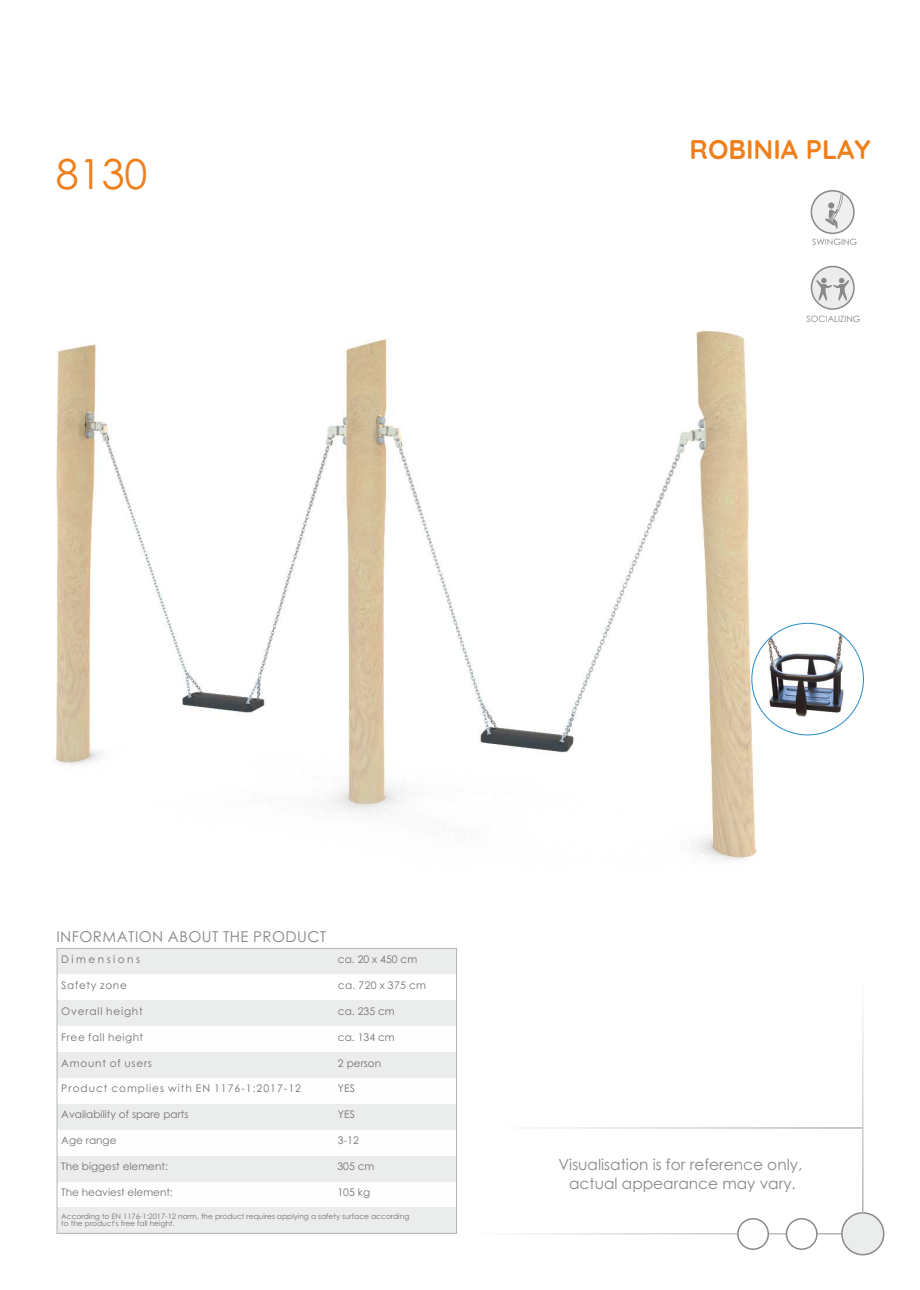
<style>
.page{position:relative;width:920px;height:1290px;background:#fff}
.page>*{position:absolute;margin:0;border:0;box-sizing:border-box;transform-origin:0 0}
.t1{font:41.4px "Century Gothic";color:#ef7f1a}
.t2{font:700 27px "Quicksand";color:#ef7f1a}
.t3{font:15.3px/18.3px "Century Gothic";color:#898989;text-align:center}
.t4{font:15px "Century Gothic";letter-spacing:.03em;color:#898989}
.t5{font:10.5px "Century Gothic";color:#727271}
.t6{font:10.5px "Century Gothic";letter-spacing:.095em;color:#727271}
.t7{font:10.5px "Century Gothic";letter-spacing:.05em;color:#727271}
.t8{font:10.5px "Century Gothic";letter-spacing:.08em;color:#727271}
.t9{font:10.5px "Century Gothic";letter-spacing:.075em;color:#727271}
.t10{font:10.5px "Century Gothic";letter-spacing:.025em;color:#727271}
.t11{font:10.5px "Century Gothic";letter-spacing:.235em;color:#727271}
.t12{font:10.5px "Century Gothic";letter-spacing:.065em;color:#727271}
.t13{font:8.7px "Century Gothic";color:#898989}
.t14{font:7.5px/7.5px "Century Gothic";color:#727271}
</style>
<div class="page">
<img style="left:55px;top:274px;width:809px;height:705px">
<hr style="left:470px;top:1233px;width:372px;height:1px;background:#b2b3b3">
<div style="left:57px;top:948px;width:277px;height:26px;background:#ebecec"></div>
<div style="left:334px;top:948px;width:123px;height:26px;background:#ebecec"></div>
<div style="left:57px;top:1000px;width:277px;height:26px;background:#ebecec"></div>
<div style="left:334px;top:1000px;width:123px;height:26px;background:#ebecec"></div>
<div style="left:57px;top:1052px;width:277px;height:26px;background:#ebecec"></div>
<div style="left:334px;top:1052px;width:123px;height:26px;background:#ebecec"></div>
<div style="left:57px;top:1104px;width:277px;height:26px;background:#ebecec"></div>
<div style="left:334px;top:1104px;width:123px;height:26px;background:#ebecec"></div>
<div style="left:57px;top:1156px;width:276px;height:25px;background:#ebecec"></div>
<div style="left:333px;top:1156px;width:124px;height:25px;background:#ebecec"></div>
<div style="left:57px;top:1207px;width:400px;height:26px;background:#ebecec"></div>
<hr style="left:57px;top:948px;width:1px;height:286px;background:#b2b3b3">
<hr style="left:456px;top:948px;width:1px;height:286px;background:#b2b3b3">
<hr style="left:57px;top:1233px;width:400px;height:1px;background:#b2b3b3">
<hr style="left:57px;top:948px;width:400px;height:1px;background:#b2b3b3">
<div style="left:841px;top:1212px;width:43px;height:43px;background:#ebecec;border:2px solid #898989;border-radius:50%"></div>
<div style="left:737px;top:1218px;width:32px;height:32px;background:#fefefe;border:2px solid #898989;border-radius:50%"></div>
<div style="left:786px;top:1218px;width:32px;height:32px;background:#fff;border:2px solid #898989;border-radius:50%"></div>
<hr style="left:862px;top:977px;width:1px;height:236px;background:#b2b3b3">
<hr style="left:490px;top:1127px;width:373px;height:2px;background:#b2b3b3">
<div style="left:811px;top:191px;width:43px;height:42px;background:#efeff0;border-radius:50%"></div>
<div style="left:811px;top:190px;width:44px;height:44px;border:2px solid #898989;border-radius:50%"></div>
<svg style="left:825px;top:192px;width:17px;height:37px"></svg>
<svg style="left:811px;top:266px;width:44px;height:44px"></svg>
<svg style="left:816px;top:278px;width:33px;height:23px"></svg>
<img style="left:765px;top:631px;width:80px;height:86px">
<h1 class="t1" style="left:56px;top:158px;width:93px">8130</h1>
<h2 class="t2" style="left:689px;top:132px;width:183px">ROBINIA PLAY</h2>
<p class="t13" style="left:812px;top:238px;width:47px">SWINGING</p>
<p class="t13" style="left:807px;top:316px;width:55px">SOCIALIZING</p>
<h3 class="t4" style="left:56px;top:930px;width:271px">INFORMATION ABOUT THE PRODUCT</h3>
<p class="t11" style="left:61px;top:955px;width:80px">Dimensions</p>
<p class="t5" style="left:338px;top:955px;width:81px">ca. 20 x 450 cm</p>
<p class="t12" style="left:61px;top:981px;width:67px">Safety zone</p>
<p class="t10" style="left:338px;top:981px;width:90px">ca. 720 x 375 cm</p>
<p class="t8" style="left:61px;top:1007px;width:83px">Overall height</p>
<p class="t5" style="left:338px;top:1007px;width:58px">ca. 235 cm</p>
<p class="t7" style="left:61px;top:1033px;width:83px">Free fall height</p>
<p class="t5" style="left:338px;top:1033px;width:58px">ca. 134 cm</p>
<p class="t9" style="left:61px;top:1058px;width:92px">Amount of users</p>
<p class="t5" style="left:338px;top:1058px;width:45px">2 person</p>
<p class="t6" style="left:61px;top:1084px;width:241px">Product complies with EN 1176-1:2017-12</p>
<p class="t5" style="left:338px;top:1084px;width:19px">YES</p>
<p class="t5" style="left:61px;top:1110px;width:129px">Availability of spare parts</p>
<p class="t5" style="left:338px;top:1110px;width:19px">YES</p>
<p class="t5" style="left:61px;top:1136px;width:57px">Age range</p>
<p class="t5" style="left:338px;top:1136px;width:22px">3-12</p>
<p class="t5" style="left:61px;top:1162px;width:108px">The biggest element:</p>
<p class="t5" style="left:337px;top:1162px;width:39px">305 cm</p>
<p class="t5" style="left:61px;top:1188px;width:113px">The heaviest element:</p>
<p class="t5" style="left:337px;top:1188px;width:34px">105 kg</p>
<p class="t14" style="left:61px;top:1213px;width:350px">According to EN 1176-1:2017-12 norm, the product requires applying a safety surface according to the product's free fall height.</p>
<h3 class="t3" style="left:558px;top:1157px;width:245px">Visualisation is for reference only, actual appearance may vary.</h3>
</div>
